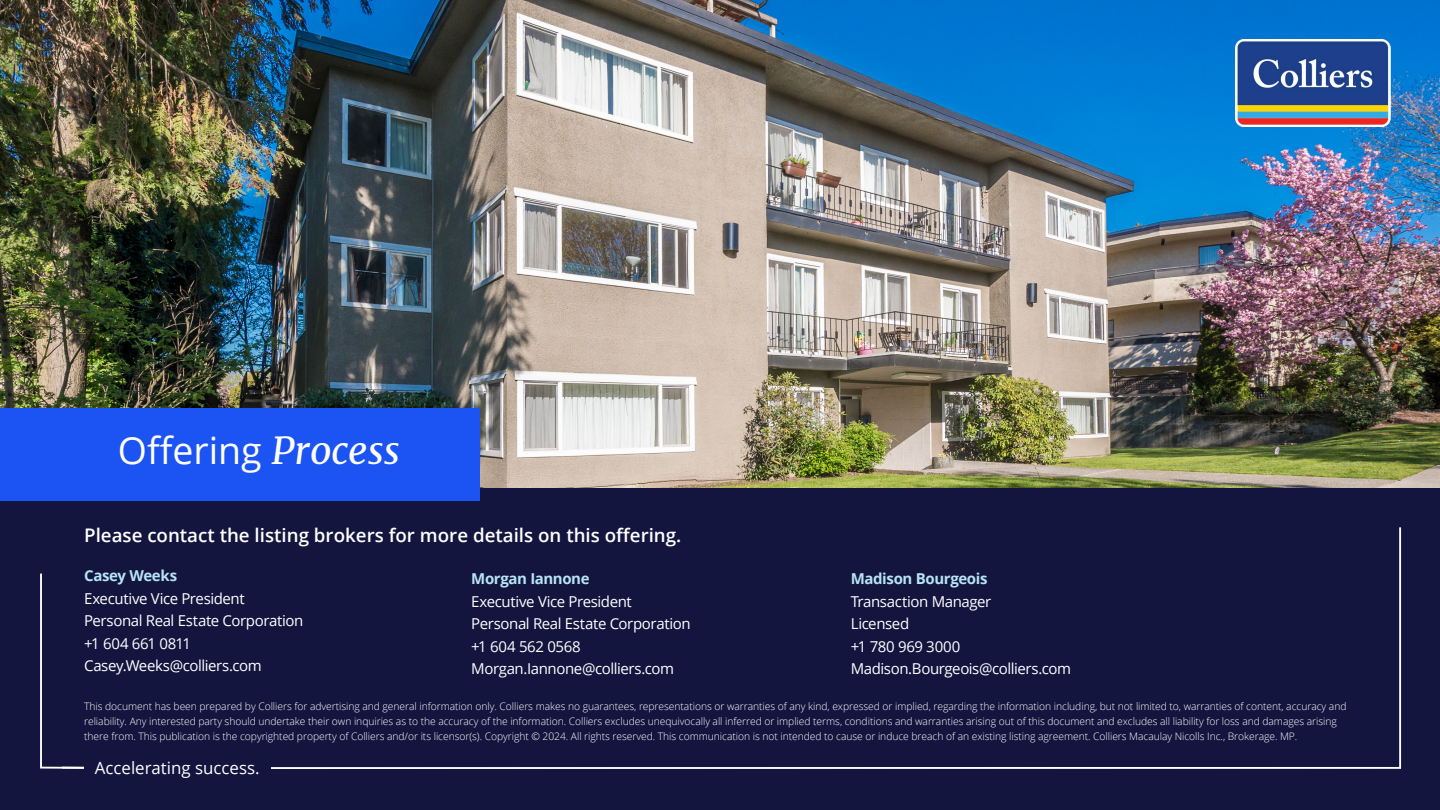
<style>
.page{position:relative;width:1440px;height:810px;background:#fff}
.page>*{position:absolute;margin:0;border:0;box-sizing:border-box;transform-origin:0 0}
.t1{font:37.5px "Open Sans";color:#fff}
.t2{font:600 18.75px "Open Sans";color:#fff}
.t3{font:16.88px "Open Sans";color:#fff}
.t4{font:15px/22.5px "Open Sans";letter-spacing:-.025em;color:#fff}
.t5{font:700 15px "Open Sans";letter-spacing:-.025em;color:#b7e4f4}
.t6{font:300 10.27px/15px "Open Sans";letter-spacing:-.005em;color:#fff}
.s1{font-family:"Merriweather";font-style:italic}
</style>
<div class="page">
<img style="left:0;top:0;width:1440px;height:489px">
<div style="left:0;top:489px;width:1440px;height:321px;background:#13153f"></div>
<svg style="left:40px;top:573px;width:44px;height:196px"></svg>
<svg style="left:271px;top:527px;width:1131px;height:242px"></svg>
<img style="left:1235px;top:39px;width:155px;height:88px">
<div style="left:0;top:408px;width:480px;height:92px;background:#1c54f4"></div>
<h1 class="t1" style="left:118px;top:425px;width:283px">Offering <span class="s1">Process</span></h1>
<h2 class="t2" style="left:84px;top:522px;width:599px">Please contact the listing brokers for more details on this offering.</h2>
<h3 class="t5" style="left:471px;top:568px;width:120px">Morgan Iannone</h3>
<h3 class="t4" style="left:471px;top:590px;width:221px">Executive Vice President<br>Personal Real Estate Corporation +1 604 562 0568<br>Morgan.Iannone@colliers.com</h3>
<h3 class="t5" style="left:84px;top:565px;width:95px">Casey Weeks</h3>
<h3 class="t4" style="left:84px;top:587px;width:221px">Executive Vice President<br>Personal Real Estate Corporation +1 604 661 0811<br>Casey.Weeks@colliers.com</h3>
<h3 class="t5" style="left:851px;top:568px;width:138px">Madison Bourgeois</h3>
<h3 class="t4" style="left:851px;top:590px;width:222px">Transaction Manager<br>Licensed<br>+1 780 969 3000<br>Madison.Bourgeois@colliers.com</h3>
<p class="t6" style="left:84px;top:698px;width:1264px">This document has been prepared by Colliers for advertising and general information only. Colliers makes no guarantees, representations or warranties of any kind, expressed or implied, regarding the information including, but not limited to, warranties of content, accuracy and reliability. Any interested party should undertake their own inquiries as to the accuracy of the information. Colliers excludes unequivocally all inferred or implied terms, conditions and warranties arising out of this document and excludes all liability for loss and damages arising there from. This publication is the copyrighted property of Colliers and/or its licensor(s). Copyright © 2024. All rights reserved. This communication is not intended to cause or induce breach of an existing listing agreement. Colliers Macaulay Nicolls Inc., Brokerage. MP.</p>
<h3 class="t3" style="left:95px;top:756px;width:166px">Accelerating success.</h3>
</div>
